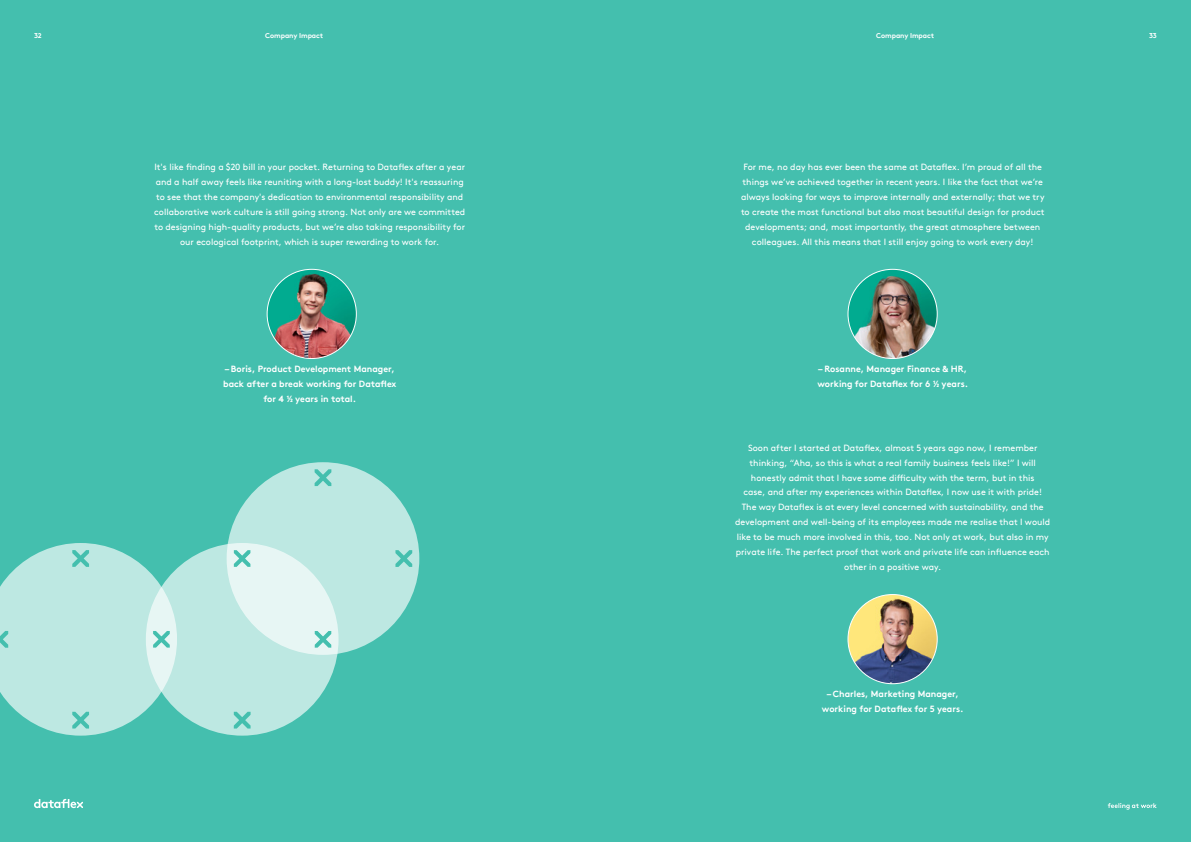
<style>
.page{position:relative;width:1191px;height:842px;background:#44bfae}
.page>*{position:absolute;margin:0;border:0;box-sizing:border-box;transform-origin:0 0}
.Quote_groen{font:9px/14.9px "Brown Pro TT";color:#fff;text-align:center}
.Quote_groen-2{font:700 9px/14.9px "Brown Pro TT";color:#fff;text-align:center}
.t1{font:700 7px "Brown Pro TT";letter-spacing:-.01em;color:#fff}
</style>
<div class="page">
<svg style="left:1107px;top:803px;width:49px;height:7px"></svg>
<svg style="left:34px;top:799px;width:49px;height:9px"></svg>
<svg style="left:0;top:462px;width:419px;height:274px"></svg>
<img style="left:267px;top:269px;width:89px;height:89px;border-radius:45px">
<img style="left:848px;top:269px;width:89px;height:89px;border-radius:45px">
<img style="left:848px;top:594px;width:89px;height:90px;border-radius:45px">
<p class="t1" style="left:34px;top:30px;width:9px">32</p>
<p class="t1" style="left:265px;top:30px;width:60px">Company Impact</p>
<p class="t1" style="left:876px;top:30px;width:60px">Company Impact</p>
<p class="t1" style="left:1149px;top:30px;width:9px">33</p>
<p class="Quote_groen" style="left:154px;top:159px;width:312px">It's like finding a $20 bill in your pocket. Returning to Dataflex after a year and a half away feels like reuniting with a long-lost buddy! It's reassuring to see that the company's dedication to environmental responsibility and collaborative work culture is still going strong. Not only are we committed to designing high-quality products, but we’re also taking responsibility for our ecological footprint, which is super rewarding to work for.</p>
<p class="Quote_groen-2" style="left:223px;top:361px;width:175px">– Boris, Product Development Manager, back after a break working for Dataflex for 4 ½ years in total.</p>
<p class="Quote_groen" style="left:741px;top:159px;width:305px">For me, no day has ever been the same at Dataflex. I’m proud of all the things we’ve achieved together in recent years. I like the fact that we’re always looking for ways to improve internally and externally; that we try to create the most functional but also most beautiful design for product developments; and, most importantly, the great atmosphere between colleagues. All this means that I still enjoy going to work every day!</p>
<p class="Quote_groen-2" style="left:817px;top:361px;width:152px;text-align:left">– Rosanne, Manager Finance &amp; HR, working for Dataflex for 6 ½ years.</p>
<p class="Quote_groen" style="left:735px;top:439px;width:316px">Soon after I started at Dataflex, almost 5 years ago now, I remember thinking, “Aha, so this is what a real family business feels like!” I will honestly admit that I have some difficulty with the term, but in this<br>case, and after my experiences within Dataflex, I now use it with pride!<br>The way Dataflex is at every level concerned with sustainability, and the development and well-being of its employees made me realise that I would like to be much more involved in this, too. Not only at work, but also in my private life. The perfect proof that work and private life can influence each other in a positive way.</p>
<p class="Quote_groen-2" style="left:822px;top:686px;width:143px">– Charles, Marketing Manager, working for Dataflex for 5 years.</p>
</div>
